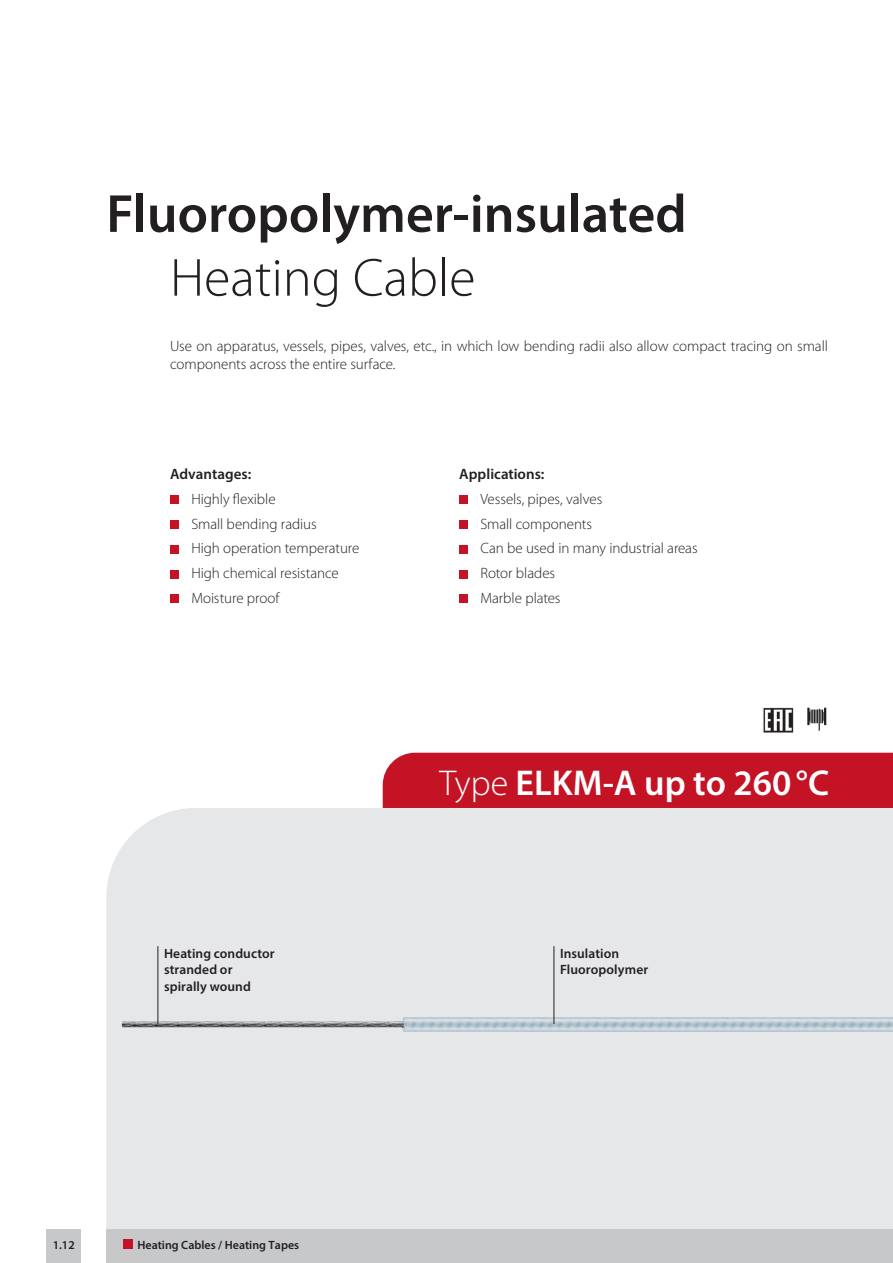
<style>
.page{position:relative;width:893px;height:1263px;background:#fff}
.page>*{position:absolute;margin:0;border:0;box-sizing:border-box;transform-origin:0 0}
.t1{font:600 54px "Myriad Pro";color:#231f20}
.t2{font:300 54px "Myriad Pro";color:#231f20}
.t3{font:600 36px "Myriad Pro";color:#fff}
.t4{font:300 15px/24.8px "Myriad Pro";letter-spacing:-.005em;color:#231f20}
.t5{font:600 15px "Myriad Pro";color:#231f20}
.t6{font:600 13.5px/16.5px "Myriad Pro";letter-spacing:.005em;color:#231f20}
.t7{font:600 12px "Myriad Pro";color:#231f20}
.s1{font-weight:300}
</style>
<div class="page">
<div style="left:383px;top:753px;width:510px;height:55px;background:#c41324"></div>
<div style="left:106px;top:808px;width:787px;height:421px;background:#e6e7e9"></div>
<img style="left:122px;top:1017px;width:771px;height:16px">
<svg style="left:807px;top:708px;width:19px;height:23px"></svg>
<hr style="left:158px;top:946px;width:1px;height:78px;background:#231f20">
<hr style="left:554px;top:946px;width:1px;height:78px;background:#231f20">
<img style="left:762px;top:707px;width:32px;height:25px">
<div style="left:47px;top:1229px;width:34px;height:34px;background:#c7c8ca"></div>
<div style="left:106px;top:1229px;width:787px;height:34px;background:#c7c8ca"></div>
<div style="left:123px;top:1239px;width:9px;height:10px;background:#c41324"></div>
<div style="left:170px;top:495px;width:8px;height:9px;background:#c41324"></div>
<div style="left:170px;top:520px;width:8px;height:9px;background:#c41324"></div>
<div style="left:170px;top:545px;width:8px;height:8px;background:#c41324"></div>
<div style="left:170px;top:570px;width:8px;height:8px;background:#c41324"></div>
<div style="left:170px;top:595px;width:8px;height:8px;background:#c41324"></div>
<div style="left:459px;top:495px;width:8px;height:9px;background:#c41324"></div>
<div style="left:459px;top:520px;width:8px;height:9px;background:#c41324"></div>
<div style="left:459px;top:545px;width:8px;height:8px;background:#c41324"></div>
<div style="left:459px;top:570px;width:8px;height:8px;background:#c41324"></div>
<div style="left:459px;top:595px;width:8px;height:8px;background:#c41324"></div>
<h1 class="t1" style="left:106px;top:179px;width:582px">Fluoropolymer-insulated</h1>
<h1 class="t2" style="left:170px;top:248px;width:307px">Heating Cable</h1>
<p class="t4" style="left:170px;top:338px;width:659px;line-height:18px">Use on apparatus, vessels, pipes, valves, etc., in which low bending radii also allow compact tracing on small components across the entire surface.</p>
<p class="t5" style="left:170px;top:464px;width:83px">Advantages:</p>
<p class="t4" style="left:191px;top:487px;width:170px">Highly flexible<br>Small bending radius<br>High operation temperature<br>High chemical resistance<br>Moisture proof</p>
<p class="t5" style="left:459px;top:464px;width:87px">Applications:</p>
<p class="t4" style="left:480px;top:487px;width:219px">Vessels, pipes, valves<br>Small components<br>Can be used in many industrial areas<br>Rotor blades<br>Marble plates</p>
<h2 class="t3" style="left:439px;top:759px;width:391px"><span class="s1">Type</span> ELKM-A up to 260°C</h2>
<p class="t6" style="left:164px;top:944px;width:112px">Heating conductor stranded or spirally wound</p>
<p class="t6" style="left:560px;top:944px;width:90px">Insulation<br>Fluoropolymer</p>
<p class="t7" style="left:53px;top:1237px;width:24px">1.12</p>
<p class="t7" style="left:137px;top:1237px;width:163px">Heating Cables / Heating Tapes</p>
</div>
